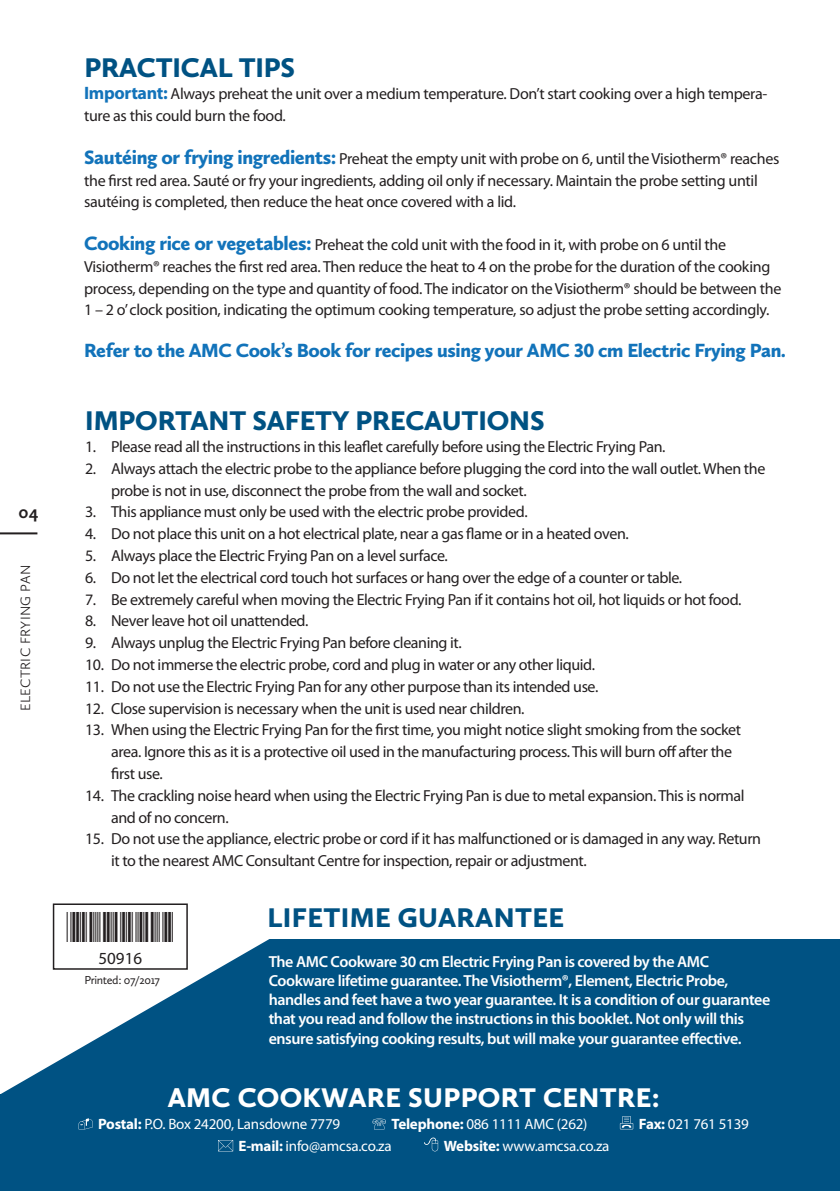
<style>
.page{position:relative;width:840px;height:1191px;background:#fff}
.page>*{position:absolute;margin:0;border:0;box-sizing:border-box;transform-origin:0 0}
.t1{font:40px "Free 3 of 9";color:#231f20}
.t2{font:900 28px "Calluna Sans";letter-spacing:.01em;color:#005283}
.t3{font:900 28px "Calluna Sans";letter-spacing:.015em;color:#fff}
.t4{font:900 19.8px "Calluna Sans";letter-spacing:-.02em;color:#1273ba}
.t5{font:700 18px "Calluna Sans";color:#231f20}
.t6{font:17px "Myriad Pro";color:#231f20}
.t7{font:16px/21.6px "Myriad Pro";letter-spacing:-.025em;color:#231f20}
.t8{font:600 16px/19.2px "Myriad Pro";letter-spacing:-.025em;color:#fff}
.t9{font:15px "Myriad Pro";letter-spacing:-.015em;color:#fff}
.t10{font:300 14px "Calluna Sans";letter-spacing:.02em;color:#231f20}
.t11{font:12px "Calluna Sans";letter-spacing:-.03em;color:#231f20}
.s1{font-weight:700;font-size:18px;color:#1273ba}
.s2{font-family:"Calluna Sans";font-weight:900;font-size:20px;color:#1273ba}
.s3{font-weight:700}
</style>
<div class="page">
<div style="left:0;top:938px;width:839px;height:253px;background:#005283"></div>
<svg style="left:0;top:532px;width:839px;height:562px"></svg>
<div style="left:131px;top:0;width:708px;height:938px;background:#fff"></div>
<svg style="left:79px;top:1118px;width:14px;height:11px"></svg>
<svg style="left:372px;top:1118px;width:13px;height:11px"></svg>
<svg style="left:619px;top:1116px;width:14px;height:13px"></svg>
<svg style="left:218px;top:1140px;width:15px;height:11px"></svg>
<svg style="left:424px;top:1137px;width:14px;height:14px"></svg>
<div style="left:53px;top:903px;width:135px;height:66px;border:2px solid #231f20"></div>
<hr style="left:0;top:532px;width:37px;height:2px;background:#231f20">
<p class="t5" style="left:18px;top:501px;width:22px">04</p>
<p class="t10" style="left:17px;top:711px;width:148px;rotate:-90deg">ELECTRIC FRYING PAN</p>
<h2 class="t2" style="left:84px;top:51px;width:212px">practical tips</h2>
<p class="t7" style="left:84px;top:83px;width:684px"><span class="s1">Important:</span> Always preheat the unit over a medium temperature. Don’t start cooking over a high tempera&shy;ture as this could burn the food.</p>
<p class="t7" style="left:84px;top:148px;width:696px"><span class="s2">Sautéing or frying ingredients:</span> Preheat the empty unit with probe on 6, until the Visiotherm® reaches the first red area. Sauté or fry your ingredients, adding oil only if necessary. Maintain the probe setting until sautéing is completed, then reduce the heat once covered with a lid.</p>
<p class="t7" style="left:84px;top:234px;width:698px"><span class="s2">Cooking rice or vegetables:</span> Preheat the cold unit with the food in it, with probe on 6 until the Visiotherm® reaches the first red area. Then reduce the heat to 4 on the probe for the duration of the cooking process, depending on the type and quantity of food. The indicator on the Visiotherm® should be between the 1 – 2 o’ clock position, indicating the optimum cooking temperature, so adjust the probe setting accordingly.</p>
<p class="t4" style="left:84px;top:338px;width:120px">Refer to the AMC</p>
<p class="t4" style="left:236px;top:338px;width:306px">Cook’s Book for recipes using your AMC</p>
<p class="t4" style="left:573px;top:338px;width:213px">30 cm Electric Frying Pan.</p>
<h2 class="t2" style="left:85px;top:403px;width:91px">IMPORTANT</h2>
<h2 class="t2" style="left:252px;top:403px;width:17px">SAFET</h2>
<h2 class="t2" style="left:332px;top:403px;width:41px">Y PRECAUTI</h2>
<h2 class="t2" style="left:486px;top:403px;width:40px">ONS</h2>
<p class="t7" style="left:85px;top:436px;width:581px">1. Please read all the instructions in this leaflet carefully before using the Electric Frying Pan.</p>
<p class="t7" style="left:111px;top:458px;width:655px;text-indent:-26px">2. Always attach the electric probe to the appliance before plugging the cord into the wall outlet. When the probe is not in use, disconnect the probe from the wall and socket.</p>
<p class="t7" style="left:85px;top:501px;width:444px">3. This appliance must only be used with the electric probe provided.</p>
<p class="t7" style="left:85px;top:523px;width:545px">4. Do not place this unit on a hot electrical plate, near a gas flame or in a heated oven.</p>
<p class="t7" style="left:85px;top:545px;width:364px">5. Always place the Electric Frying Pan on a level surface.</p>
<p class="t7" style="left:85px;top:567px;width:598px">6. Do not let the electrical cord touch hot surfaces or hang over the edge of a counter or table.</p>
<p class="t7" style="left:85px;top:589px;width:657px">7. Be extremely careful when moving the Electric Frying Pan if it contains hot oil, hot liquids or hot food.</p>
<p class="t7" style="left:85px;top:610px;width:225px">8. Never leave hot oil unattended.</p>
<p class="t7" style="left:85px;top:632px;width:378px">9. Always unplug the Electric Frying Pan before cleaning it.</p>
<p class="t7" style="left:85px;top:654px;width:511px">10. Do not immerse the electric probe, cord and plug in water or any other liquid.</p>
<p class="t7" style="left:85px;top:676px;width:514px">11. Do not use the Electric Frying Pan for any other purpose than its intended use.</p>
<p class="t7" style="left:85px;top:697px;width:440px">12. Close supervision is necessary when the unit is used near children.</p>
<p class="t7" style="left:111px;top:719px;width:631px;text-indent:-26px">13. When using the Electric Frying Pan for the first time, you might notice slight smoking from the socket area. Ignore this as it is a protective oil used in the manufacturing process. This will burn off after the first use.</p>
<p class="t7" style="left:111px;top:785px;width:634px;text-indent:-26px">14. The crackling noise heard when using the Electric Frying Pan is due to metal expansion. This is normal and of no concern.</p>
<p class="t7" style="left:111px;top:828px;width:651px;text-indent:-26px">15. Do not use the appliance, electric probe or cord if it has malfunctioned or is damaged in any way. Return it to the nearest AMC Consultant Centre for inspection, repair or adjustment.</p>
<h1 class="t1" style="left:67px;top:904px;width:109px">*50916*</h1>
<p class="t11" style="left:84px;top:973px;width:77px">Printed: 07/2017</p>
<p class="t6" style="left:98px;top:949px;width:45px">50916</p>
<h2 class="t2" style="left:267px;top:899px;width:298px">Lifetime Guarantee</h2>
<p class="t8" style="left:268px;top:952px;width:503px">The AMC Cookware 30 cm Electric Frying Pan is covered by the AMC Cookware lifetime guarantee. The Visiotherm®, Element, Electric Probe, handles and feet have a two year guarantee. It is a condition of our guarantee that you read and follow the instructions in this booklet. Not only will this ensure satisfying cooking results, but will make your guarantee effective.</p>
<h2 class="t3" style="left:168px;top:1080px;width:22px">AMC</h2>
<h2 class="t3" style="left:237px;top:1080px;width:22px">Coo</h2>
<h2 class="t3" style="left:302px;top:1080px;width:358px">kware Support Centre:</h2>
<p class="t9" style="left:98px;top:1116px;width:243px"><span class="s3">Postal:</span> P.O. Box 24200, Lansdowne 7779</p>
<p class="t9" style="left:391px;top:1116px;width:197px"><span class="s3">Telephone:</span> 086 1111 AMC (262)</p>
<p class="t9" style="left:638px;top:1116px;width:111px"><span class="s3">Fax:</span> 021 761 5139</p>
<p class="t9" style="left:238px;top:1138px;width:154px"><span class="s3">E-mail:</span> info@amcsa.co.za</p>
<p class="t9" style="left:443px;top:1138px;width:167px"><span class="s3">Website:</span> www.amcsa.co.za</p>
</div>
